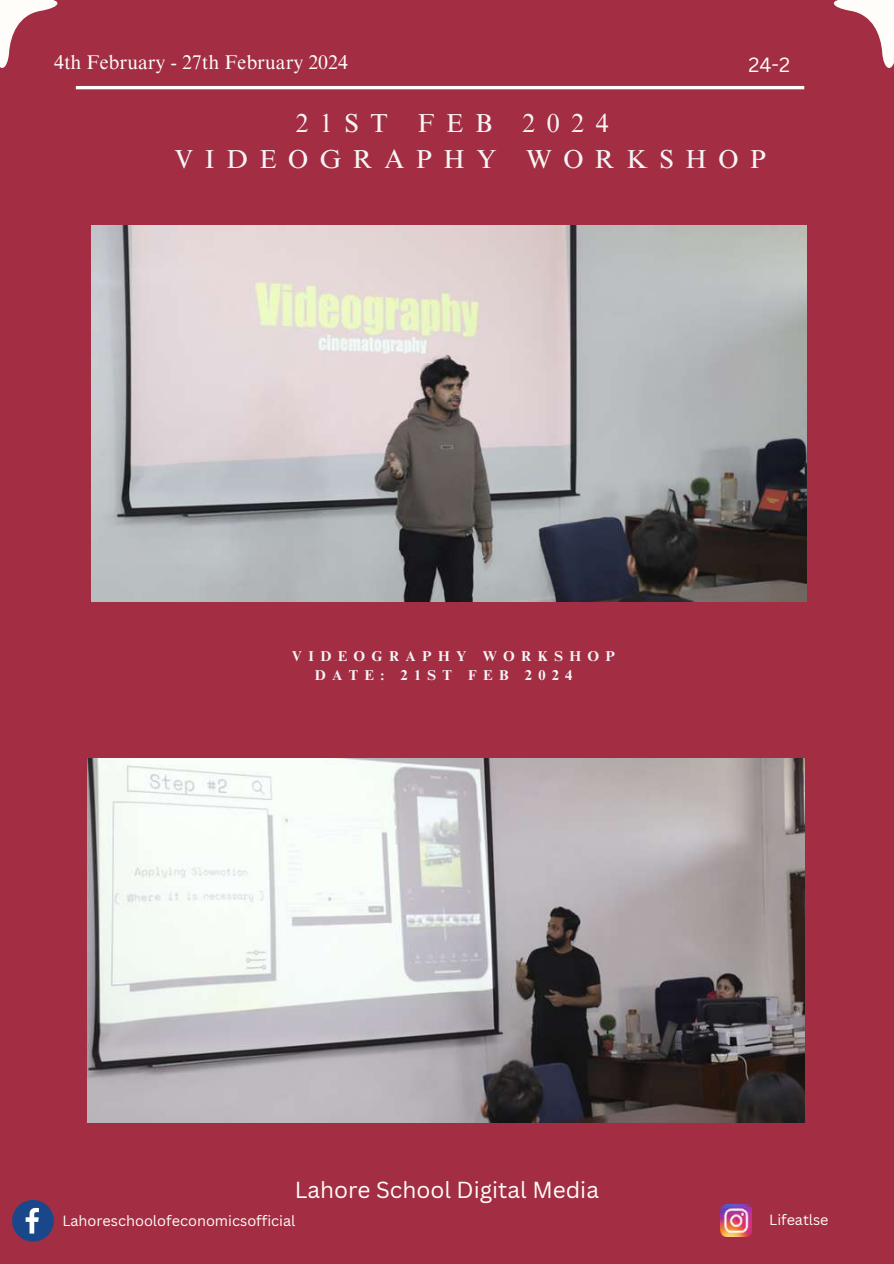
<style>
.page{position:relative;width:894px;height:1264px;background:#fff}
.page>*{position:absolute;margin:0;border:0;box-sizing:border-box;transform-origin:0 0}
.t1{font:26.1px/36.2px "Times NRMT Pro";letter-spacing:.445em;color:#f5f5f5}
.t2{font:22.65px "Canva Sans";color:#fffdfa}
.t3{font:19.95px "Canva Sans";color:#fffdfa}
.t4{font:19.8px "Times NRMT Pro";color:#fffdfa}
.t5{font:14.4px "Canva Sans";color:#fffdfa}
.t6{font:700 14.25px/19.2px "Times NRMT Pro";letter-spacing:.44em;color:#f5f5f5}
</style>
<div class="page">
<div style="left:0;top:0;width:893px;height:1263px;background:#a32d43"></div>
<hr style="left:76px;top:86px;width:728px;height:3px;background:#fffdfa">
<svg style="left:833px;top:0;width:60px;height:68px"></svg>
<svg style="left:0;top:0;width:58px;height:68px"></svg>
<svg style="left:12px;top:1200px;width:42px;height:41px"></svg>
<img style="left:720px;top:1204px;width:31px;height:32px">
<img style="left:91px;top:226px;width:714px;height:375px">
<img style="left:88px;top:758px;width:716px;height:364px">
<h3 class="t4" style="left:54px;top:55px;width:295px">4th February - 27th February 2024</h3>
<h3 class="t3" style="left:748px;top:51px;width:43px">24-2</h3>
<h1 class="t1" style="left:174px;top:108px;width:592px;text-indent:121px">21ST FEB 2024<br>VIDEOGRAPHY WORKSHOP</h1>
<p class="t6" style="left:315px;top:648px;width:302px;text-indent:-23px">VIDEOGRAPHY WORKSHOP<br>DATE: 21ST FEB 2024</p>
<h2 class="t2" style="left:294px;top:1173px;width:305px">Lahore School Digital Media</h2>
<p class="t5" style="left:62px;top:1210px;width:234px">Lahoreschoolofeconomicsofficial</p>
<p class="t5" style="left:769px;top:1210px;width:61px">Lifeatlse</p>
</div>
